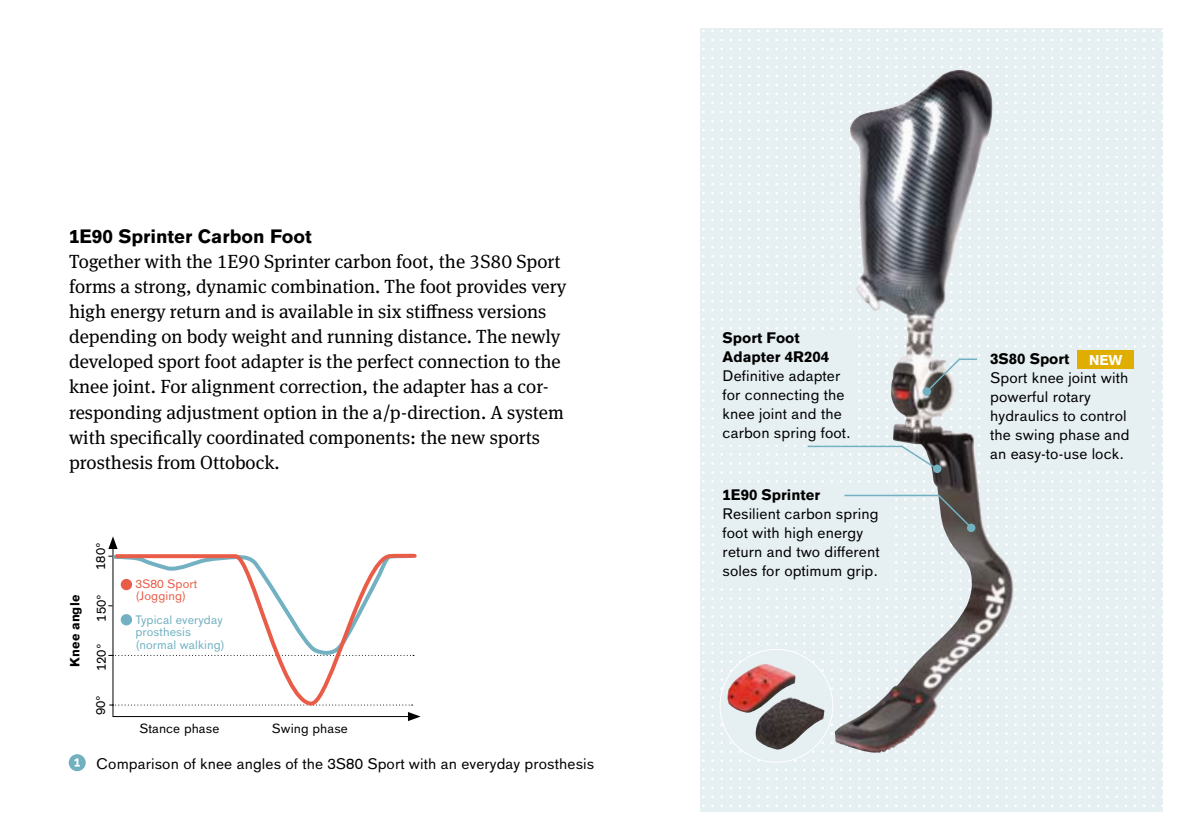
<style>
.page{position:relative;width:1191px;height:840px;background:#fff}
.page>*{position:absolute;margin:0;border:0;box-sizing:border-box;transform-origin:0 0}
.t1{font:19px/25px "OBO Serif";color:#000}
.t2{font:700 19px "OBO Sans";color:#000}
.t3{font:15px/19px "OBO Sans";letter-spacing:.005em;color:#000}
.t4{font:700 15px/19px "OBO Sans";color:#000}
.t5{font:700 14px "OBO Sans";color:#fff}
.t6{font:13px "OBO Sans";letter-spacing:.005em;color:#000}
.t7{font:700 13px "OBO Sans";letter-spacing:.005em;color:#000}
.t8{font:12px/12.4px "OBO Sans";letter-spacing:.005em;color:#71b1c2}
.t9{font:12px/12.4px "OBO Sans";letter-spacing:.005em;color:#e95d48}
</style>
<div class="page">
<div style="left:700px;top:28px;width:462px;height:783px;background:#e6eff2"></div>
<svg style="left:702px;top:30px;width:460px;height:2px"></svg>
<svg style="left:702px;top:39px;width:460px;height:2px"></svg>
<svg style="left:702px;top:48px;width:460px;height:2px"></svg>
<svg style="left:702px;top:57px;width:460px;height:2px"></svg>
<svg style="left:702px;top:66px;width:460px;height:2px"></svg>
<svg style="left:702px;top:75px;width:460px;height:2px"></svg>
<svg style="left:702px;top:84px;width:460px;height:2px"></svg>
<svg style="left:702px;top:93px;width:460px;height:2px"></svg>
<svg style="left:702px;top:102px;width:460px;height:2px"></svg>
<svg style="left:702px;top:111px;width:460px;height:2px"></svg>
<svg style="left:702px;top:120px;width:460px;height:2px"></svg>
<svg style="left:702px;top:129px;width:460px;height:2px"></svg>
<svg style="left:702px;top:138px;width:460px;height:2px"></svg>
<svg style="left:702px;top:147px;width:460px;height:2px"></svg>
<svg style="left:702px;top:156px;width:460px;height:2px"></svg>
<svg style="left:702px;top:165px;width:460px;height:2px"></svg>
<svg style="left:702px;top:174px;width:460px;height:2px"></svg>
<svg style="left:702px;top:183px;width:460px;height:2px"></svg>
<svg style="left:702px;top:192px;width:460px;height:2px"></svg>
<svg style="left:702px;top:201px;width:460px;height:2px"></svg>
<svg style="left:702px;top:210px;width:460px;height:2px"></svg>
<svg style="left:702px;top:219px;width:460px;height:2px"></svg>
<svg style="left:702px;top:228px;width:460px;height:2px"></svg>
<svg style="left:702px;top:237px;width:460px;height:2px"></svg>
<svg style="left:702px;top:246px;width:460px;height:2px"></svg>
<svg style="left:702px;top:255px;width:460px;height:2px"></svg>
<svg style="left:702px;top:264px;width:460px;height:2px"></svg>
<svg style="left:702px;top:273px;width:460px;height:2px"></svg>
<svg style="left:702px;top:282px;width:460px;height:2px"></svg>
<svg style="left:702px;top:291px;width:460px;height:2px"></svg>
<svg style="left:702px;top:300px;width:460px;height:2px"></svg>
<svg style="left:702px;top:309px;width:460px;height:2px"></svg>
<svg style="left:702px;top:318px;width:460px;height:2px"></svg>
<svg style="left:702px;top:327px;width:460px;height:2px"></svg>
<svg style="left:702px;top:336px;width:460px;height:2px"></svg>
<svg style="left:702px;top:345px;width:460px;height:2px"></svg>
<svg style="left:702px;top:399px;width:460px;height:2px"></svg>
<svg style="left:702px;top:408px;width:460px;height:2px"></svg>
<svg style="left:702px;top:417px;width:460px;height:2px"></svg>
<svg style="left:702px;top:426px;width:460px;height:2px"></svg>
<svg style="left:702px;top:435px;width:460px;height:2px"></svg>
<svg style="left:702px;top:480px;width:460px;height:2px"></svg>
<svg style="left:702px;top:543px;width:460px;height:2px"></svg>
<svg style="left:702px;top:552px;width:460px;height:2px"></svg>
<svg style="left:702px;top:561px;width:460px;height:2px"></svg>
<svg style="left:702px;top:570px;width:460px;height:2px"></svg>
<svg style="left:702px;top:579px;width:460px;height:2px"></svg>
<svg style="left:702px;top:588px;width:460px;height:2px"></svg>
<svg style="left:702px;top:597px;width:460px;height:2px"></svg>
<svg style="left:702px;top:606px;width:460px;height:2px"></svg>
<svg style="left:702px;top:615px;width:460px;height:2px"></svg>
<svg style="left:702px;top:624px;width:460px;height:2px"></svg>
<svg style="left:702px;top:633px;width:460px;height:2px"></svg>
<svg style="left:702px;top:642px;width:460px;height:2px"></svg>
<svg style="left:702px;top:651px;width:460px;height:2px"></svg>
<svg style="left:702px;top:660px;width:460px;height:2px"></svg>
<svg style="left:702px;top:669px;width:460px;height:2px"></svg>
<svg style="left:702px;top:678px;width:460px;height:2px"></svg>
<svg style="left:702px;top:687px;width:460px;height:2px"></svg>
<svg style="left:702px;top:696px;width:460px;height:2px"></svg>
<svg style="left:702px;top:705px;width:460px;height:2px"></svg>
<svg style="left:702px;top:714px;width:460px;height:2px"></svg>
<svg style="left:702px;top:723px;width:460px;height:2px"></svg>
<svg style="left:702px;top:732px;width:460px;height:2px"></svg>
<svg style="left:702px;top:741px;width:460px;height:2px"></svg>
<svg style="left:702px;top:750px;width:460px;height:2px"></svg>
<svg style="left:702px;top:759px;width:460px;height:2px"></svg>
<svg style="left:702px;top:768px;width:460px;height:2px"></svg>
<svg style="left:702px;top:777px;width:460px;height:2px"></svg>
<svg style="left:702px;top:786px;width:460px;height:2px"></svg>
<svg style="left:702px;top:795px;width:460px;height:2px"></svg>
<svg style="left:702px;top:804px;width:460px;height:2px"></svg>
<img style="left:835px;top:70px;width:137px;height:682px">
<div style="left:987px;top:352px;width:163px;height:114px;background:#e6eff2"></div>
<div style="left:720px;top:488px;width:170px;height:94px;background:#e6eff2"></div>
<div style="left:720px;top:331px;width:135px;height:114px;background:#e6eff2"></div>
<svg style="left:112px;top:656px;width:296px;height:61px"></svg>
<svg style="left:408px;top:712px;width:12px;height:8px"></svg>
<svg style="left:69px;top:753px;width:17px;height:17px"></svg>
<svg style="left:75px;top:758px;width:5px;height:8px"></svg>
<svg style="left:108px;top:536px;width:10px;height:120px"></svg>
<div style="left:720px;top:649px;width:112px;height:112px;background:#e6eff2;border-radius:50%"></div>
<img style="left:727px;top:663px;width:68px;height:49px">
<img style="left:755px;top:697px;width:69px;height:52px">
<svg style="left:702px;top:354px;width:460px;height:39px"></svg>
<div style="left:922px;top:387px;width:9px;height:8px;background:#71b1c2;border-radius:50%"></div>
<svg style="left:702px;top:489px;width:460px;height:47px"></svg>
<div style="left:967px;top:523px;width:8px;height:8px;background:#71b1c2;border-radius:50%"></div>
<div style="left:1077px;top:349px;width:57px;height:19px;background:#dfae00"></div>
<svg style="left:702px;top:444px;width:460px;height:29px"></svg>
<div style="left:933px;top:464px;width:8px;height:9px;background:#71b1c2;border-radius:50%"></div>
<svg style="left:113px;top:551px;width:304px;height:156px"></svg>
<p class="t2" style="left:69px;top:225px;width:244px">1E90 Sprinter Carbon Foot</p>
<p class="t1" style="left:69px;top:249px;width:499px">Together with the 1E90 Sprinter carbon foot, the 3S80 Sport forms a strong, dynamic combination. The foot provides very high energy return and is available in six stiffness versions depending on body weight and running distance. The newly developed sport foot adapter is the perfect connection to the knee joint. For alignment correction, the adapter has a cor&shy;responding adjustment option in the a/p-direction. A system with specifically coordinated components: the new sports prosthesis from Ottobock.</p>
<p class="t7" style="left:67px;top:666px;width:73px;rotate:-90deg">Knee angle</p>
<p class="t6" style="left:93px;top:569px;width:29px;rotate:-90deg">180°</p>
<p class="t6" style="left:94px;top:621px;width:29px;rotate:-90deg">150°</p>
<p class="t6" style="left:94px;top:671px;width:29px;rotate:-90deg">120°</p>
<p class="t6" style="left:93px;top:715px;width:22px;rotate:-90deg">90°</p>
<p class="t9" style="left:135px;top:577px;width:63px">3S80 Sport (Jogging)</p>
<p class="t8" style="left:135px;top:613px;width:91px">Typical everyday prosthesis (normal walking)</p>
<p class="t6" style="left:139px;top:720px;width:82px">Stance phase</p>
<p class="t3" style="left:96px;top:753px;width:499px">Comparison of knee angles of the 3S80 Sport with an everyday prosthesis</p>
<p class="t6" style="left:272px;top:720px;width:77px">Swing phase</p>
<p class="t4" style="left:722px;top:328px;width:108px">Sport Foot<br>Adapter 4R204</p>
<p class="t3" style="left:722px;top:366px;width:130px">Definitive adapter for connecting the knee joint and the carbon spring foot.</p>
<p class="t4" style="left:722px;top:485px;width:99px">1E90 Sprinter</p>
<p class="t3" style="left:722px;top:504px;width:159px">Resilient carbon spring foot with high energy return and two different soles for optimum grip.</p>
<p class="t4" style="left:990px;top:349px;width:81px">3S80 Sport</p>
<p class="t3" style="left:990px;top:368px;width:141px">Sport knee joint with powerful rotary hydraulics to control the swing phase and an easy-to-use lock.</p>
<p class="t5" style="left:1089px;top:351px;width:32px">New</p>
</div>
